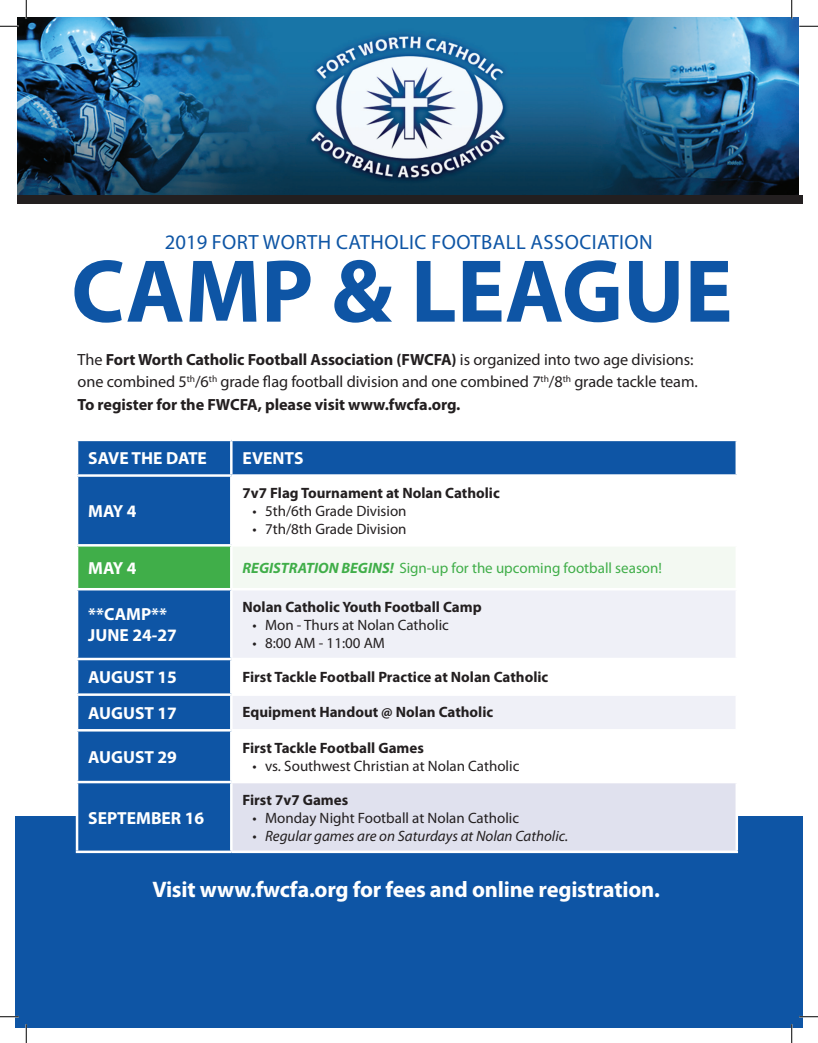
<style>
.page{position:relative;width:818px;height:1043px;background:#fff}
.page>*{position:absolute;margin:0;border:0;box-sizing:border-box;transform-origin:0 0}
.t1{font:700 90px "Myriad Pro";color:#0e55a5}
.t2{font:700 22.5px "Myriad Pro";letter-spacing:-.01em;color:#fff}
.t3{font:20.62px "Myriad Pro";letter-spacing:.02em;color:#0e55a5}
.t4{font:700 17.5px/21px "Myriad Pro";color:#fff}
.t5{font:16.25px/22.5px "Myriad Pro";letter-spacing:-.005em;color:#231f20}
.t6{font:700 15px "Myriad Pro";color:#231f20}
.t7{font:15px "Myriad Pro";color:#231f20}
.t8{font:15px "Myriad Pro";color:#40ae49}
.t9{font:italic 15px "Myriad Pro";color:#231f20}
.s1{font-weight:700}
.s2{font-weight:700;font-style:italic}
</style>
<div class="page">
<img style="left:18px;top:17px;width:780px;height:178px">
<div style="left:17px;top:195px;width:785px;height:8px;background:#231f20"></div>
<div style="left:15px;top:816px;width:787px;height:212px;background:#0e55a5"></div>
<svg style="left:78px;top:441px;width:657px;height:409px;fill:#0e55a5"></svg>
<div style="left:77px;top:545px;width:154px;height:44px;background:#40ae49"></div>
<div style="left:231px;top:545px;width:505px;height:44px;background:#f3f9f2"></div>
<svg style="left:232px;top:590px;width:503px;height:139px;fill:#eff0f7"></svg>
<div style="left:231px;top:782px;width:505px;height:69px;background:#e0e1ee"></div>
<hr style="left:230px;top:441px;width:2px;height:33px;background:#fff">
<hr style="left:76px;top:474px;width:155px;height:3px;background:#fff">
<hr style="left:231px;top:474px;width:507px;height:3px;background:#fff">
<hr style="left:230px;top:477px;width:2px;height:67px;background:#fff">
<hr style="left:76px;top:544px;width:155px;height:2px;background:#fff">
<hr style="left:76px;top:546px;width:2px;height:42px;background:#fff">
<hr style="left:231px;top:544px;width:507px;height:2px;background:#fff">
<hr style="left:230px;top:546px;width:2px;height:42px;background:#fff">
<hr style="left:735px;top:546px;width:3px;height:42px;background:#fff">
<hr style="left:76px;top:588px;width:155px;height:2px;background:#fff">
<hr style="left:231px;top:588px;width:507px;height:2px;background:#fff">
<hr style="left:230px;top:590px;width:2px;height:67px;background:#fff">
<hr style="left:76px;top:657px;width:155px;height:3px;background:#fff">
<hr style="left:231px;top:657px;width:507px;height:3px;background:#fff">
<hr style="left:230px;top:660px;width:2px;height:33px;background:#fff">
<hr style="left:76px;top:693px;width:155px;height:3px;background:#fff">
<hr style="left:231px;top:693px;width:507px;height:3px;background:#fff">
<hr style="left:230px;top:696px;width:2px;height:33px;background:#fff">
<hr style="left:76px;top:729px;width:155px;height:2px;background:#fff">
<hr style="left:231px;top:729px;width:507px;height:2px;background:#fff">
<hr style="left:230px;top:731px;width:2px;height:49px;background:#fff">
<hr style="left:76px;top:780px;width:155px;height:3px;background:#fff">
<hr style="left:76px;top:783px;width:2px;height:67px;background:#fff">
<hr style="left:231px;top:780px;width:507px;height:3px;background:#fff">
<hr style="left:230px;top:783px;width:2px;height:67px;background:#fff">
<hr style="left:735px;top:783px;width:3px;height:67px;background:#fff">
<hr style="left:76px;top:850px;width:155px;height:3px;background:#fff">
<hr style="left:231px;top:850px;width:507px;height:3px;background:#fff">
<svg style="left:0;top:25px;width:19px;height:2px"></svg>
<svg style="left:799px;top:25px;width:19px;height:2px"></svg>
<svg style="left:0;top:1015px;width:19px;height:2px"></svg>
<svg style="left:799px;top:1015px;width:19px;height:2px"></svg>
<svg style="left:25px;top:0;width:2px;height:19px"></svg>
<svg style="left:25px;top:1024px;width:2px;height:18px"></svg>
<svg style="left:790px;top:0;width:2px;height:19px"></svg>
<svg style="left:790px;top:1024px;width:2px;height:18px"></svg>
<p class="t3" style="left:165px;top:229px;width:489px">2019 FORT WORTH CATHOLIC FOOTBALL ASSOCIATION</p>
<h1 class="t1" style="left:71px;top:233px;width:662px">CAMP &amp; LEAGUE</h1>
<p class="t5" style="left:78px;top:348px;width:621px">The <span class="s1">Fort Worth Catholic Football Association (FWCFA)</span> is organized into two age divisions: one combined 5<sup>th</sup>/6<sup>th</sup> grade flag football division and one combined 7<sup>th</sup>/8<sup>th</sup> grade tackle team.<br><span class="s1">To register for the FWCFA, please visit www.fwcfa.org.</span></p>
<p class="t4" style="left:88px;top:447px;width:120px">SAVE THE DATE</p>
<p class="t4" style="left:242px;top:447px;width:62px">EVENTS</p>
<p class="t4" style="left:88px;top:500px;width:50px">MAY 4</p>
<p class="t6" style="left:242px;top:483px;width:259px">7v7 Flag Tournament at Nolan Catholic</p>
<p class="t7" style="left:252px;top:502px;width:155px">• 5th/6th Grade Division</p>
<p class="t7" style="left:252px;top:520px;width:155px">• 7th/8th Grade Division</p>
<p class="t4" style="left:88px;top:557px;width:50px">MAY 4</p>
<p class="t8" style="left:242px;top:558px;width:421px"><span class="s2">REGISTRATION BEGINS!</span> Sign-up for the upcoming football season!</p>
<p class="t4" style="left:88px;top:603px;width:90px">**CAMP**<br>JUNE 24-27</p>
<p class="t6" style="left:242px;top:597px;width:241px">Nolan Catholic Youth Football Camp</p>
<p class="t7" style="left:252px;top:615px;width:198px">• Mon - Thurs at Nolan Catholic</p>
<p class="t7" style="left:252px;top:633px;width:134px">• 8:00 AM - 11:00 AM</p>
<p class="t4" style="left:88px;top:666px;width:90px">AUGUST 15</p>
<p class="t6" style="left:242px;top:666px;width:307px">First Tackle Football Practice at Nolan Catholic</p>
<p class="t4" style="left:88px;top:702px;width:90px">AUGUST 17</p>
<p class="t6" style="left:242px;top:702px;width:252px">Equipment Handout @ Nolan Catholic</p>
<p class="t4" style="left:88px;top:745px;width:90px">AUGUST 29</p>
<p class="t6" style="left:242px;top:738px;width:183px">First Tackle Football Games</p>
<p class="t7" style="left:252px;top:756px;width:268px">• vs. Southwest Christian at Nolan Catholic</p>
<p class="t6" style="left:242px;top:789px;width:107px">First 7v7 Games</p>
<p class="t7" style="left:252px;top:808px;width:268px">• Monday Night Football at Nolan Catholic</p>
<p class="t9" style="left:252px;top:826px;width:317px">• Regular games are on Saturdays at Nolan Catholic.</p>
<h2 class="t2" style="left:152px;top:874px;width:509px">Visit www.fwcfa.org for fees and online registration.</h2>
<p class="t4" style="left:88px;top:806px;width:117px">SEPTEMBER 16</p>
</div>
